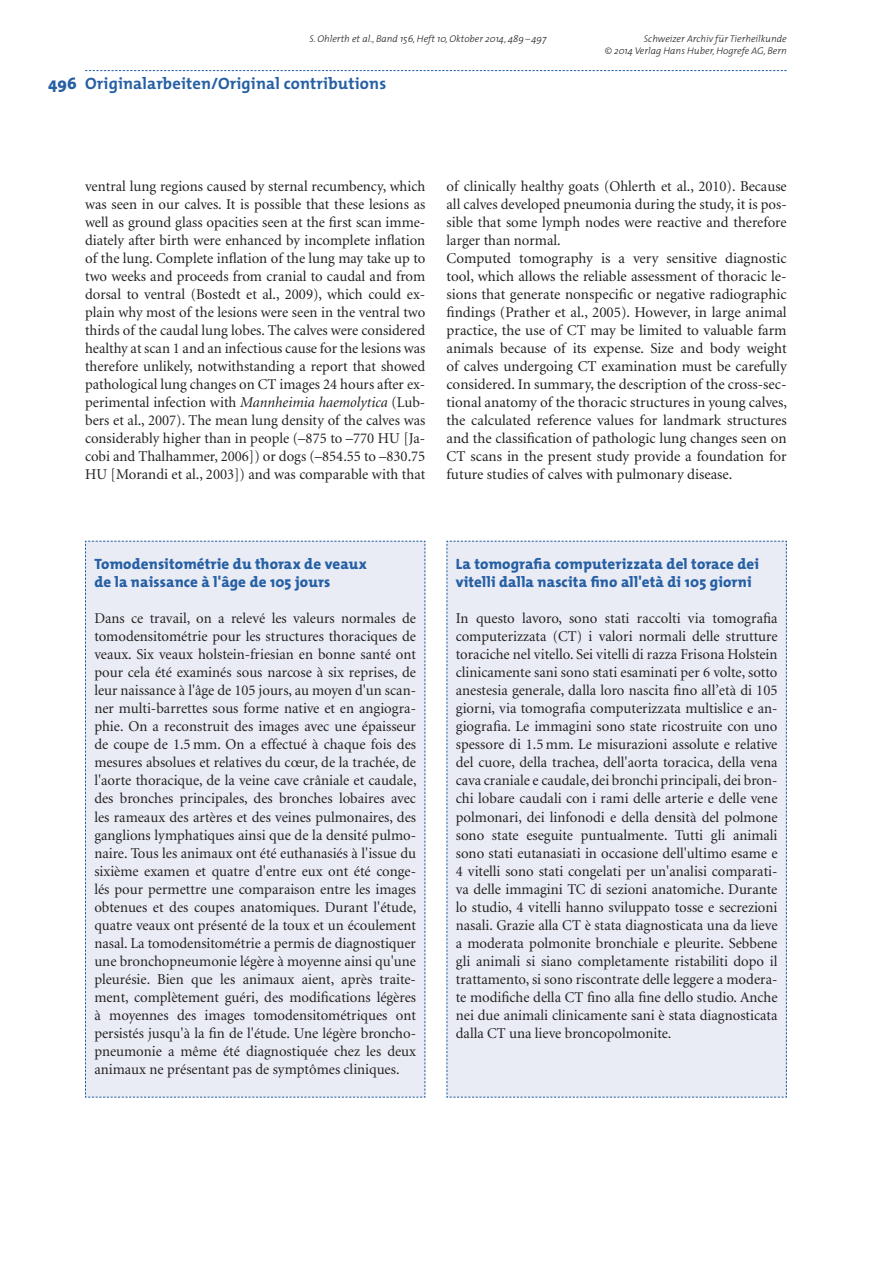
<style>
.page{position:relative;width:893px;height:1263px;background:#fff}
.page>*{position:absolute;margin:0;border:0;box-sizing:border-box;transform-origin:0 0}
.t1{font:700 16.5px "The Mix";letter-spacing:.01em;color:#255fa4}
.t2{font:15px/18px "Minion";color:#231f20;text-align:justify}
.t3{font:800 15px/18px "The Mix";letter-spacing:.01em;color:#255fa4}
.t4{font:italic 300 9.75px/12px "The Mix";color:#231f20;text-align:right}
.s1{font-weight:800}
.s2{font-style:italic}
</style>
<div class="page">
<svg style="left:85px;top:70px;width:702px;height:1px"></svg>
<div style="left:85px;top:540px;width:341px;height:558px;background:#eaecf5"></div>
<div style="left:446px;top:540px;width:341px;height:558px;background:#eaecf5"></div>
<p class="t4" style="left:310px;top:33px;width:238px">S. Ohlerth et al., Band 156, Heft 10, Oktober 2014, 489 – 497</p>
<p class="t4" style="left:605px;top:33px;width:184px">Schweizer Archiv für Tierheilkunde<br>© 2014 Verlag Hans Huber, Hogrefe AG, Bern</p>
<p class="t1" style="left:48px;top:77px;width:339px"><span class="s1">496</span> Originalarbeiten/Original contributions</p>
<p class="t2" style="left:85px;top:179px;width:342px">ventral lung regions caused by sternal recumbency, which was seen in our calves. It is possible that these lesions as well as ground glass opacities seen at the first scan imme&shy;diately after birth were enhanced by incomplete inflation of the lung. Complete inflation of the lung may take up to two weeks and proceeds from cranial to caudal and from dorsal to ventral (Bostedt et al., 2009), which could ex&shy;plain why most of the lesions were seen in the ventral two thirds of the caudal lung lobes. The calves were considered healthy at scan 1 and an infectious cause for the lesions was therefore unlikely, notwithstanding a report that showed pathological lung changes on CT images 24 hours after ex&shy;perimental infection with <span class="s2">Mannheimia haemolytica</span> (Lub&shy;bers et al., 2007). The mean lung density of the calves was considerably higher than in people (–875 to –770 HU [Ja&shy;cobi and Thalhammer, 2006]) or dogs (–854.55 to –830.75<br>HU [Morandi et al., 2003]) and was comparable with that</p>
<p class="t2" style="left:447px;top:179px;width:342px;text-align:left">of clinically healthy goats (Ohlerth et al., 2010). Because all calves developed pneumonia during the study, it is pos&shy;sible that some lymph nodes were reactive and therefore larger than normal.<br>Computed tomography is a very sensitive diagnostic tool, which allows the reliable assessment of thoracic le&shy;sions that generate nonspecific or negative radiographic findings (Prather et al., 2005). However, in large animal practice, the use of CT may be limited to valuable farm animals because of its expense. Size and body weight of calves undergoing CT examination must be carefully considered. In summary, the description of the cross-sec&shy;tional anatomy of the thoracic structures in young calves, the calculated reference values for landmark structures and the classification of pathologic lung changes seen on CT scans in the present study provide a foundation for future studies of calves with pulmonary disease.</p>
<p class="t3" style="left:94px;top:557px;width:274px">Tomodensitométrie du thorax de veaux de la naissance à l'âge de 105 jours</p>
<p class="t2" style="left:94px;top:611px;width:324px">Dans ce travail, on a relevé les valeurs normales de tomodensitométrie pour les structures thoraciques de veaux. Six veaux holstein-friesian en bonne santé ont pour cela été examinés sous narcose à six reprises, de leur naissance à l'âge de 105 jours, au moyen d'un scan&shy;ner multi-barrettes sous forme native et en angiogra&shy;phie. On a reconstruit des images avec une épaisseur de coupe de 1.5 mm. On a effectué à chaque fois des mesures absolues et relatives du cœur, de la trachée, de l'aorte thoracique, de la veine cave crâniale et caudale, des bronches principales, des bronches lobaires avec les rameaux des artères et des veines pulmonaires, des ganglions lymphatiques ainsi que de la densité pulmo&shy;naire. Tous les animaux ont été euthanasiés à l'issue du sixième examen et quatre d'entre eux ont été conge&shy;lés pour permettre une comparaison entre les images obtenues et des coupes anatomiques. Durant l'étude, quatre veaux ont présenté de la toux et un écoulement nasal. La tomodensitométrie a permis de diagnostiquer une bronchopneumonie légère à moyenne ainsi qu'une pleurésie. Bien que les animaux aient, après traite&shy;ment, complètement guéri, des modifications légères à moyennes des images tomodensitométriques ont persistés jusqu'à la fin de l'étude. Une légère broncho&shy;pneumonie a même été diagnostiquée chez les deux animaux ne présentant pas de symptômes cliniques.</p>
<p class="t3" style="left:456px;top:557px;width:305px">La tomografia computerizzata del torace dei vitelli dalla nascita fino all'età di 105 giorni</p>
<p class="t2" style="left:456px;top:611px;width:323px">In questo lavoro, sono stati raccolti via tomografia computerizzata (CT) i valori normali delle strutture toraciche nel vitello. Sei vitelli di razza Frisona Holstein clinicamente sani sono stati esaminati per 6 volte, sotto anestesia generale, dalla loro nascita fino all’età di 105 giorni, via tomografia computerizzata multislice e an&shy;giografia. Le immagini sono state ricostruite con uno spessore di 1.5 mm. Le misurazioni assolute e relative del cuore, della trachea, dell'aorta toracica, della vena cava craniale e caudale, dei bronchi principali, dei bron&shy;chi lobare caudali con i rami delle arterie e delle vene polmonari, dei linfonodi e della densità del polmone sono state eseguite puntualmente. Tutti gli animali sono stati eutanasiati in occasione dell'ultimo esame e 4 vitelli sono stati congelati per un'analisi comparati&shy;va delle immagini TC di sezioni anatomiche. Durante lo studio, 4 vitelli hanno sviluppato tosse e secrezioni nasali. Grazie alla CT è stata diagnosticata una da lieve a moderata polmonite bronchiale e pleurite. Sebbene gli animali si siano completamente ristabiliti dopo il trattamento, si sono riscontrate delle leggere a modera&shy;te modifiche della CT fino alla fine dello studio. Anche nei due animali clinicamente sani è stata diagnosticata dalla CT una lieve broncopolmonite.</p>
</div>
